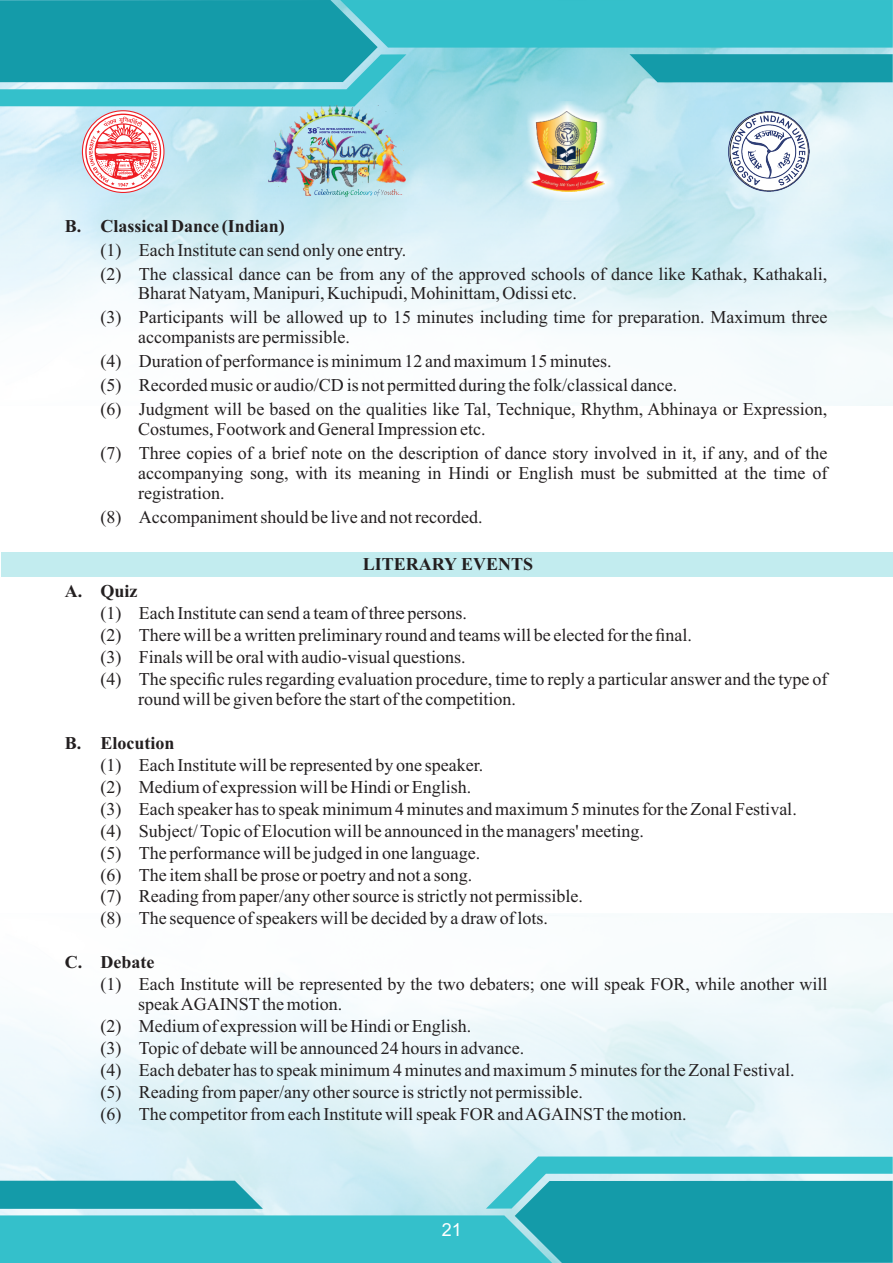
<style>
.page{position:relative;width:893px;height:1263px;background:#fff}
.page>*{position:absolute;margin:0;border:0;box-sizing:border-box;transform-origin:0 0}
.t1{font:18px/21.9px "Times New Roman";color:#231f20}
.t2{font:700 18px "Times New Roman";color:#231f20}
.t3{font:18px "Arial";color:#fff}
</style>
<div class="page">
<img style="left:0;top:107px;width:893px;height:298px">
<svg style="left:0;top:0;width:893px;height:107px;background:#47b9c5"></svg>
<svg style="left:0;top:1156px;width:893px;height:107px;background:#54bec9"></svg>
<div style="left:1px;top:552px;width:892px;height:25px;background:#c2ecef"></div>
<svg style="left:83px;top:111px;width:80px;height:81px"></svg>
<div style="left:85px;top:114px;width:76px;height:76px;border:1px solid #ee1d23;border-radius:50%"></div>
<svg style="left:89px;top:117px;width:68px;height:69px"></svg>
<img style="left:729px;top:111px;width:80px;height:81px">
<svg style="left:521px;top:101px;width:94px;height:101px;background:#c5e7f0"></svg>
<img style="left:532px;top:112px;width:72px;height:79px">
<img style="left:268px;top:106px;width:137px;height:89px">
<svg style="left:308px;top:127px;width:58px;height:19px"></svg>
<p class="t2" style="left:65px;top:219px;width:221px">B. Classical Dance (Indian)</p>
<p class="t1" style="left:100px;top:239px;width:728px;line-height:23.9px">(1) Each Institute can send only one entry.<br>(2) The classical dance can be from any of the approved schools of dance like Kathak, Kathakali,</p>
<p class="t1" style="left:100px;top:283px;width:728px;line-height:23.9px;text-indent:38px">Bharat Natyam, Manipuri, Kuchipudi, Mohinittam, Odissi etc.<br>(3) Participants will be allowed up to 15 minutes including time for preparation. Maximum three</p>
<p class="t1" style="left:100px;top:327px;width:728px;line-height:23.9px;text-indent:38px">accompanists are permissible.<br>(4) Duration of performance is minimum 12 and maximum 15 minutes.<br>(5) Recorded music or audio/CD is not permitted during the folk/classical dance.<br>(6) Judgment will be based on the qualities like Tal, Technique, Rhythm, Abhinaya or Expression,</p>
<p class="t1" style="left:100px;top:419px;width:728px;line-height:23.9px;text-indent:38px">Costumes, Footwork and General Impression etc.<br>(7) Three copies of a brief note on the description of dance story involved in it, if any, and of the</p>
<p class="t1" style="left:138px;top:465px;width:691px;line-height:20px">accompanying song, with its meaning in Hindi or English must be submitted at the time of registration.</p>
<p class="t1" style="left:100px;top:507px;width:384px">(8) Accompaniment should be live and not recorded.</p>
<p class="t2" style="left:363px;top:558px;width:172px">LITERARY EVENTS</p>
<p class="t2" style="left:65px;top:585px;width:74px">A. Quiz</p>
<p class="t1" style="left:100px;top:604px;width:728px">(1) Each Institute can send a team of three persons.<br>(2) There will be a written preliminary round and teams will be elected for the final.<br>(3) Finals will be oral with audio-visual questions.<br>(4) The specific rules regarding evaluation procedure, time to reply a particular answer and the type of</p>
<p class="t1" style="left:138px;top:690px;width:379px">round will be given before the start of the competition.</p>
<p class="t2" style="left:65px;top:737px;width:111px">B. Elocution</p>
<p class="t1" style="left:100px;top:756px;width:698px">(1) Each Institute will be represented by one speaker.<br>(2) Medium of expression will be Hindi or English.<br>(3) Each speaker has to speak minimum 4 minutes and maximum 5 minutes for the Zonal Festival. (4) Subject/ Topic of Elocution will be announced in the managers' meeting.<br>(5) The performance will be judged in one language.<br>(6) The item shall be prose or poetry and not a song.<br>(7) Reading from paper/any other source is strictly not permissible.<br>(8) The sequence of speakers will be decided by a draw of lots.</p>
<p class="t2" style="left:65px;top:956px;width:91px">C. Debate</p>
<p class="t1" style="left:138px;top:976px;width:691px;line-height:20px;text-indent:-38px">(1) Each Institute will be represented by the two debaters; one will speak FOR, while another will speak AGAINSTthe motion.</p>
<p class="t1" style="left:100px;top:1017px;width:696px">(2) Medium of expression will be Hindi or English.<br>(3) Topic of debate will be announced 24 hours in advance.<br>(4) Each debater has to speak minimum 4 minutes and maximum 5 minutes for the Zonal Festival. (5) Reading from paper/any other source is strictly not permissible.<br>(6) The competitor from each Institute will speak FOR and AGAINSTthe motion.</p>
<p class="t3" style="left:442px;top:1223px;width:22px">21</p>
</div>
